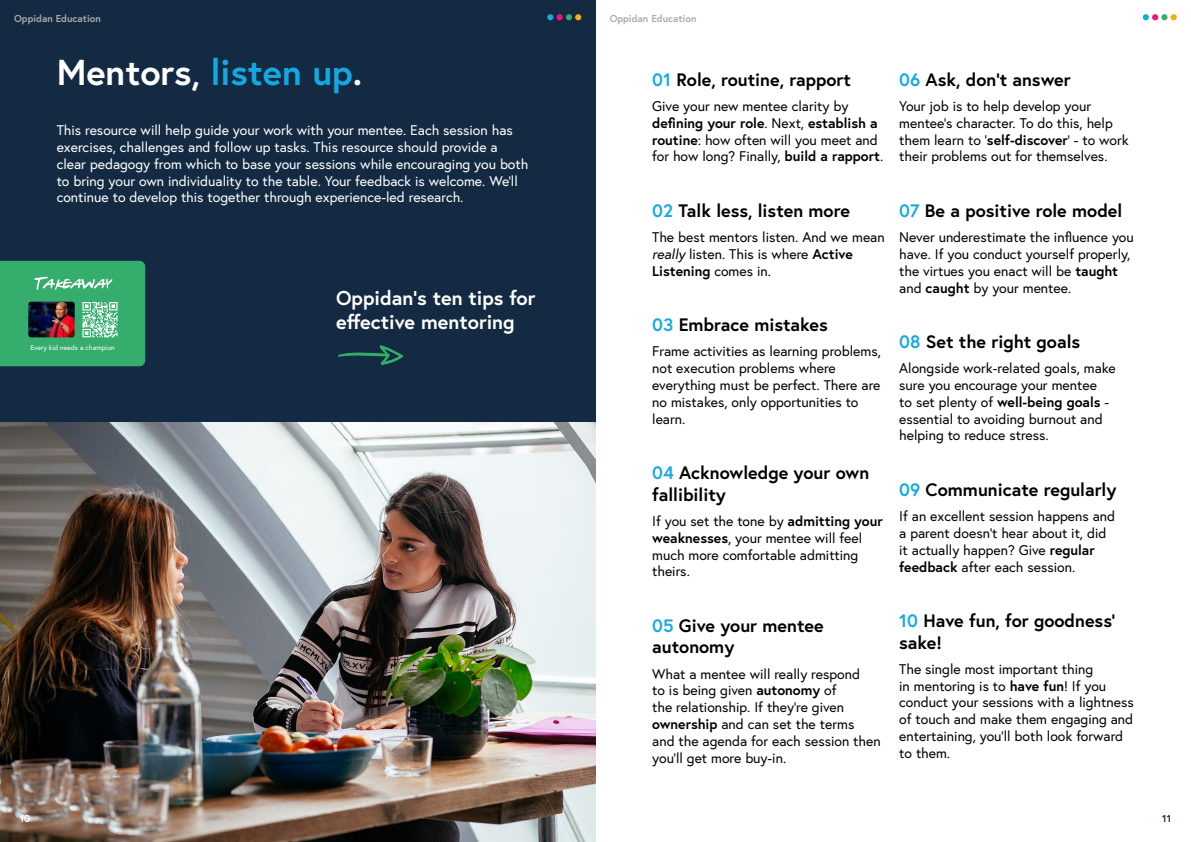
<style>
.page{position:relative;width:1191px;height:842px;background:#fff}
.page>*{position:absolute;margin:0;border:0;box-sizing:border-box;transform-origin:0 0}
.t1{font:700 36px "Europa";color:#fff}
.t2{font:700 20px/24px "Europa";color:#fff}
.t3{font:700 18px/21.6px "Europa";color:#000}
.t4{font:14px/16.8px "Europa";color:#000}
.t5{font:14px/16.8px "Europa";color:#fff}
.t6{font:700 10px "Europa";color:#ababab}
.t7{font:700 10px "Europa";color:#fff}
.t8{font:700 10px "Europa";color:#132a42}
.t9{font:7px "Europa";color:#fff}
.s1{color:#12a9e1}
.s2{color:#17a9e3}
.s3{font-weight:700}
.s4{font-style:italic}
</style>
<div class="page">
<div style="left:1142px;top:14px;width:7px;height:6px;background:#17a9e3;border-radius:50%"></div>
<svg style="left:1152px;top:14px;width:24px;height:6px"></svg>
<img style="left:0;top:421px;width:595px;height:421px">
<div style="left:0;top:0;width:595px;height:421px;background:#132a42"></div>
<div style="left:0;top:261px;width:145px;height:105px;background:#34ad6d"></div>
<img style="left:81px;top:302px;width:37px;height:35px">
<img style="left:28px;top:302px;width:47px;height:35px">
<img style="left:338px;top:346px;width:65px;height:18px">
<svg style="left:547px;top:14px;width:6px;height:6px"></svg>
<div style="left:556px;top:14px;width:7px;height:6px;background:#fa0f7d;border-radius:50%"></div>
<svg style="left:566px;top:14px;width:15px;height:6px"></svg>
<p class="t6" style="left:14px;top:12px;width:88px">Oppidan Education</p>
<p class="t1" style="left:57px;top:48px;width:307px">Mentors, <span class="s1">listen up</span>.</p>
<p class="t5" style="left:57px;top:122px;width:473px">This resource will help guide your work with your mentee. Each session has exercises, challenges and follow up tasks. This resource should provide a clear pedagogy from which to base your sessions while encouraging you both to bring your own individuality to the table. Your feedback is welcome. We’ll continue to develop this together through experience-led research.</p>
<p class="t9" style="left:30px;top:343px;width:86px">Every kid needs a champion</p>
<p class="t7" style="left:20px;top:812px;width:12px">10</p>
<p class="t2" style="left:336px;top:285px;width:201px">Oppidan’s ten tips for effective mentoring</p>
<p class="t6" style="left:609px;top:12px;width:88px">Oppidan Education</p>
<p class="t3" style="left:652px;top:68px;width:200px"><span class="s2">01</span> Role, routine, rapport</p>
<p class="t4" style="left:652px;top:97px;width:232px">Give your new mentee clarity by <span class="s3">defining your role</span>. Next, <span class="s3">establish a routine</span>: how often will you meet and for how long? Finally, <span class="s3">build a rapport</span>.</p>
<p class="t3" style="left:652px;top:199px;width:199px"><span class="s2">02</span> Talk less, listen more</p>
<p class="t4" style="left:652px;top:229px;width:234px">The best mentors listen. And we mean <span class="s4">really</span> listen. This is where <span class="s3">Active<br>Listening</span> comes in.</p>
<p class="t3" style="left:652px;top:313px;width:177px"><span class="s2">03</span> Embrace mistakes</p>
<p class="t4" style="left:652px;top:343px;width:230px">Frame activities as learning problems, not execution problems where everything must be perfect. There are no mistakes, only opportunities to learn.</p>
<p class="t3" style="left:652px;top:461px;width:218px"><span class="s2">04</span> Acknowledge your own fallibility</p>
<p class="t4" style="left:652px;top:512px;width:232px">If you set the tone by <span class="s3">admitting your weaknesses</span>, your mentee will feel much more comfortable admitting theirs.</p>
<p class="t3" style="left:652px;top:614px;width:173px"><span class="s2">05</span> Give your mentee autonomy</p>
<p class="t4" style="left:652px;top:665px;width:230px">What a mentee will really respond<br>to is being given <span class="s3">autonomy</span> of<br>the relationship. If they’re given <span class="s3">ownership</span> and can set the terms<br>and the agenda for each session then you’ll get more buy-in.</p>
<p class="t3" style="left:899px;top:68px;width:173px"><span class="s2">06</span> Ask, don’t answer</p>
<p class="t4" style="left:899px;top:97px;width:231px">Your job is to help develop your mentee’s character. To do this, help them learn to ‘<span class="s3">self-discover</span>’ - to work their problems out for themselves.</p>
<p class="t3" style="left:899px;top:199px;width:225px"><span class="s2">07</span> Be a positive role model</p>
<p class="t4" style="left:899px;top:229px;width:236px">Never underestimate the influence you have. If you conduct yourself properly, the virtues you enact will be <span class="s3">taught </span>and <span class="s3">caught</span> by your mentee.</p>
<p class="t3" style="left:899px;top:330px;width:182px"><span class="s2">08</span> Set the right goals</p>
<p class="t4" style="left:899px;top:360px;width:218px">Alongside work-related goals, make sure you encourage your mentee<br>to set plenty of <span class="s3">well-being goals</span> - essential to avoiding burnout and helping to reduce stress.</p>
<p class="t3" style="left:899px;top:478px;width:219px"><span class="s2">09</span> Communicate regularly</p>
<p class="t4" style="left:899px;top:508px;width:217px">If an excellent session happens and a parent doesn’t hear about it, did it actually happen? Give <span class="s3">regular feedback</span> after each session.</p>
<p class="t3" style="left:899px;top:609px;width:217px"><span class="s2">10</span> Have fun, for goodness’ sake!</p>
<p class="t4" style="left:899px;top:660px;width:236px">The single most important thing<br>in mentoring is to <span class="s3">have fun</span>! If you conduct your sessions with a lightness of touch and make them engaging and entertaining, you’ll both look forward to them.</p>
<p class="t8" style="left:1162px;top:812px;width:10px">11</p>
</div>
